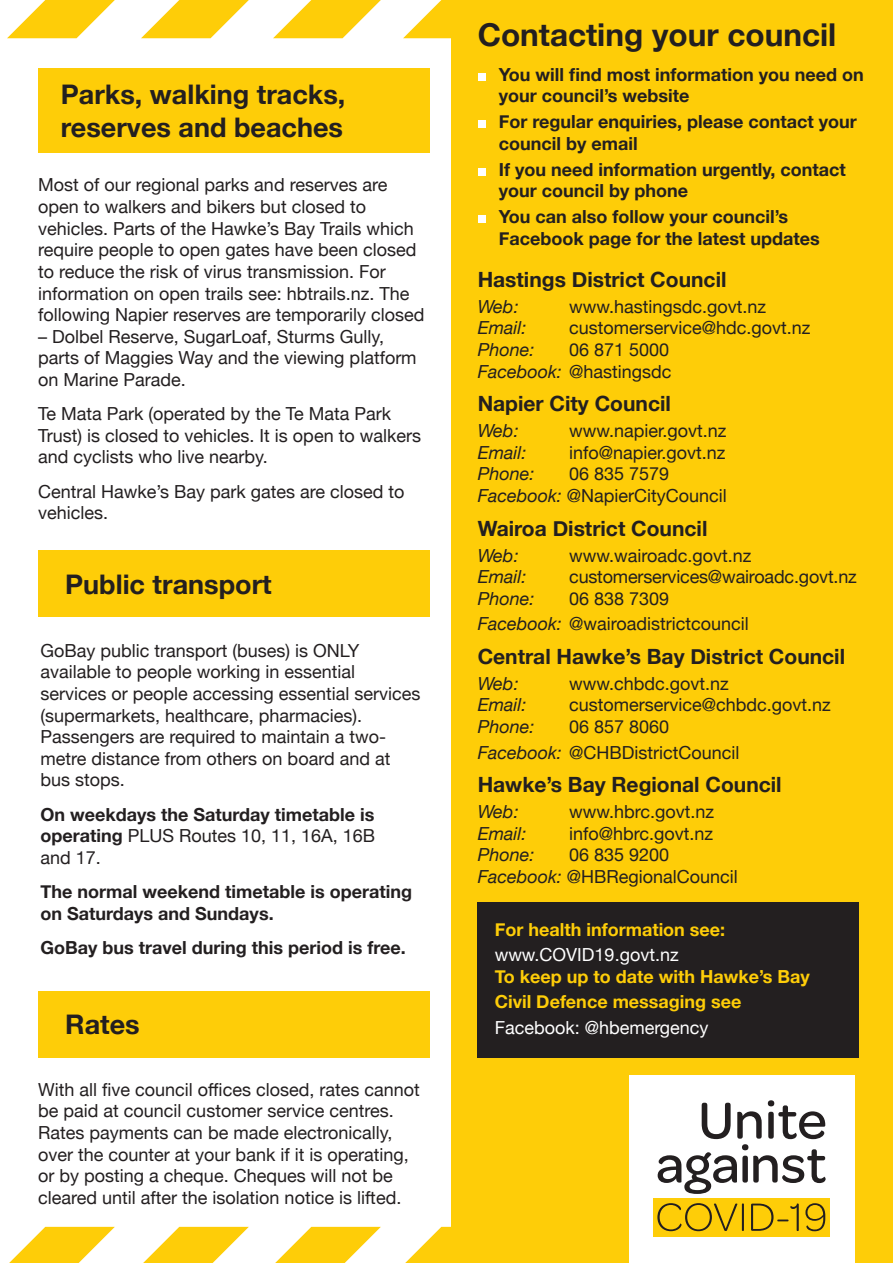
<style>
.page{position:relative;width:893px;height:1263px;background:#fff}
.page>*{position:absolute;margin:0;border:0;box-sizing:border-box;transform-origin:0 0}
.t1{font:700 31.5px "Helvetica Neue";color:#231f20}
.t2{font:700 27px/32.4px "Helvetica Neue";color:#231f20}
.t3{font:700 21px "Helvetica Neue";color:#231f20}
.t4{font:18px/21.6px "Helvetica Neue";color:#231f20}
.t5{font:700 18px/21.6px "Helvetica Neue";color:#231f20}
.t6{font:italic 18px "Helvetica Neue";color:#231f20}
.t7{font:700 18px/25.5px "Helvetica Neue";color:#fecd08}
.t8{font:18px "Helvetica Neue";color:#fff}
.s1{font-weight:400}
.s2{font-style:italic}
</style>
<div class="page">
<div style="left:38px;top:550px;width:391px;height:67px;background:#fecd08"></div>
<div style="left:38px;top:991px;width:391px;height:67px;background:#fecd08"></div>
<svg style="left:7px;top:0;width:108px;height:38px"></svg>
<svg style="left:141px;top:0;width:310px;height:38px"></svg>
<svg style="left:9px;top:1227px;width:442px;height:36px"></svg>
<div style="left:38px;top:69px;width:391px;height:84px;background:#fecd08"></div>
<div style="left:451px;top:0;width:442px;height:1263px;background:#fecd08"></div>
<div style="left:478px;top:73px;width:7px;height:8px;background:#fff"></div>
<div style="left:478px;top:121px;width:7px;height:7px;background:#fff"></div>
<div style="left:478px;top:168px;width:7px;height:8px;background:#fff"></div>
<div style="left:478px;top:215px;width:7px;height:8px;background:#fff"></div>
<div style="left:478px;top:903px;width:381px;height:155px;background:#231f20"></div>
<div style="left:629px;top:1075px;width:225px;height:188px;background:#fff"></div>
<div style="left:653px;top:1198px;width:177px;height:39px;background:#fecd08"></div>
<svg style="left:657px;top:1203px;width:198px;height:60px"></svg>
<svg style="left:658px;top:1100px;width:168px;height:94px"></svg>
<p class="t2" style="left:61px;top:79px;width:286px">Parks, walking tracks, reserves and beaches</p>
<p class="t4" style="left:38px;top:175px;width:388px">Most of our regional parks and reserves are open to walkers and bikers but closed to vehicles. Parts of the Hawke’s Bay Trails which require people to open gates have been closed to reduce the risk of virus transmission. For information on open trails see: hbtrails.nz. The following Napier reserves are temporarily closed</p>
<p class="t4" style="left:38px;top:327px;width:380px">– Dolbel Reserve, SugarLoaf, Sturms Gully, parts of Maggies Way and the viewing platform on Marine Parade.</p>
<p class="t4" style="left:38px;top:404px;width:384px">Te Mata Park (operated by the Te Mata Park<br>Trust) is closed to vehicles. It is open to walkers and cyclists who live nearby.</p>
<p class="t4" style="left:38px;top:482px;width:368px">Central Hawke’s Bay park gates are closed to vehicles.</p>
<p class="t2" style="left:65px;top:568px;width:208px">Public transport</p>
<p class="t4" style="left:41px;top:641px;width:381px">GoBay public transport (buses) is ONLY available to people working in essential services or people accessing essential services (supermarkets, healthcare, pharmacies).<br>Passengers are required to maintain a two&shy;metre distance from others on board and at bus stops.</p>
<p class="t5" style="left:41px;top:804px;width:336px;text-align:justify">On weekdays the Saturday timetable is operating <span class="s1">PLUS Routes 10, 11, 16A, 16B and 17.</span></p>
<p class="t5" style="left:41px;top:881px;width:373px">The normal weekend timetable is operating on Saturdays and Sundays.</p>
<p class="t5" style="left:41px;top:937px;width:367px">GoBay bus travel during this period is free.</p>
<p class="t2" style="left:65px;top:1009px;width:76px">Rates</p>
<p class="t4" style="left:38px;top:1080px;width:383px">With all five council offices closed, rates cannot be paid at council customer service centres.<br>Rates payments can be made electronically, over the counter at your bank if it is operating, or by posting a cheque. Cheques will not be cleared until after the isolation notice is lifted.</p>
<p class="t1" style="left:478px;top:10px;width:360px">Contacting your council</p>
<p class="t5" style="left:499px;top:64px;width:366px">You will find most information you need on your council’s website</p>
<p class="t5" style="left:499px;top:111px;width:359px">For regular enquiries, please contact your council by email</p>
<p class="t5" style="left:499px;top:159px;width:348px">If you need information urgently, contact your council by phone</p>
<p class="t5" style="left:499px;top:206px;width:322px">You can also follow your council’s<br>Facebook page for the latest updates</p>
<p class="t3" style="left:478px;top:263px;width:250px">Hastings District Council</p>
<p class="t6" style="left:478px;top:293px;width:42px">Web:</p>
<p class="t4" style="left:569px;top:297px;width:198px">www.hastingsdc.govt.nz</p>
<p class="t6" style="left:478px;top:315px;width:50px">Email:</p>
<p class="t4" style="left:569px;top:318px;width:243px">customerservice@hdc.govt.nz</p>
<p class="t6" style="left:478px;top:337px;width:58px">Phone:</p>
<p class="t4" style="left:478px;top:340px;width:195px;text-align:right">06 871 5000<br><span class="s2">Facebook:</span> @hastingsdc</p>
<p class="t3" style="left:478px;top:387px;width:195px">Napier City Council</p>
<p class="t6" style="left:478px;top:418px;width:42px">Web:</p>
<p class="t4" style="left:569px;top:421px;width:159px">www.napier.govt.nz</p>
<p class="t6" style="left:478px;top:439px;width:50px">Email:</p>
<p class="t4" style="left:569px;top:443px;width:158px">info@napier.govt.nz</p>
<p class="t6" style="left:478px;top:461px;width:58px">Phone:</p>
<p class="t4" style="left:478px;top:464px;width:251px;text-indent:91px">06 835 7579<br><span class="s2">Facebook:</span> @NapierCityCouncil</p>
<p class="t3" style="left:478px;top:512px;width:231px">Wairoa District Council</p>
<p class="t6" style="left:478px;top:542px;width:42px">Web:</p>
<p class="t4" style="left:569px;top:545px;width:184px">www.wairoadc.govt.nz</p>
<p class="t6" style="left:478px;top:564px;width:50px">Email:</p>
<p class="t4" style="left:569px;top:567px;width:289px">customerservices@wairoadc.govt.nz</p>
<p class="t6" style="left:478px;top:585px;width:58px">Phone:</p>
<p class="t4" style="left:478px;top:587px;width:273px;line-height:25.5px;text-indent:91px">06 838 7309<br><span class="s2">Facebook:</span> @wairoadistrictcouncil</p>
<p class="t3" style="left:478px;top:640px;width:369px">Central Hawke’s Bay District Council</p>
<p class="t6" style="left:478px;top:670px;width:42px">Web:</p>
<p class="t4" style="left:569px;top:674px;width:161px">www.chbdc.govt.nz</p>
<p class="t6" style="left:478px;top:692px;width:50px">Email:</p>
<p class="t4" style="left:569px;top:695px;width:263px">customerservice@chbdc.govt.nz</p>
<p class="t6" style="left:478px;top:714px;width:58px">Phone:</p>
<p class="t4" style="left:478px;top:715px;width:263px;line-height:25.5px;text-indent:91px">06 857 8060<br><span class="s2">Facebook:</span> @CHBDistrictCouncil</p>
<p class="t3" style="left:478px;top:768px;width:306px">Hawke’s Bay Regional Council</p>
<p class="t6" style="left:478px;top:799px;width:42px">Web:</p>
<p class="t4" style="left:569px;top:802px;width:146px">www.hbrc.govt.nz</p>
<p class="t6" style="left:478px;top:820px;width:50px">Email:</p>
<p class="t4" style="left:569px;top:823px;width:146px">info@hbrc.govt.nz</p>
<p class="t6" style="left:478px;top:842px;width:58px">Phone:</p>
<p class="t4" style="left:478px;top:845px;width:262px;text-indent:92px">06 835 9200<br><span class="s2">Facebook:</span> @HBRegionalCouncil</p>
<p class="t7" style="left:495px;top:917px;width:232px">For health information see:</p>
<p class="t8" style="left:495px;top:942px;width:185px">www.COVID19.govt.nz</p>
<p class="t7" style="left:495px;top:964px;width:316px">To keep up to date with Hawke’s Bay<br>Civil Defence messaging see</p>
<p class="t8" style="left:495px;top:1014px;width:215px">Facebook: @hbemergency</p>
</div>
